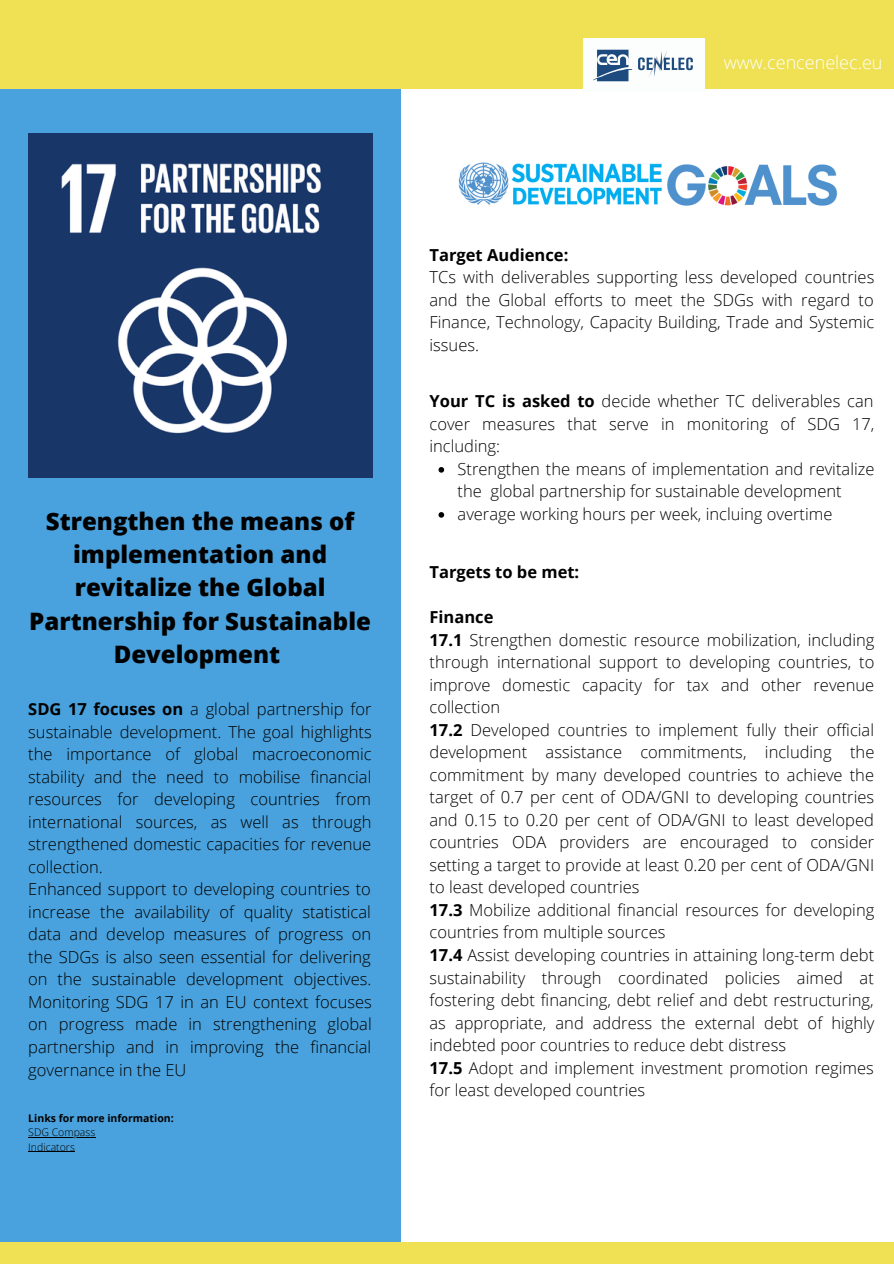
<style>
.page{position:relative;width:894px;height:1264px;background:#fff}
.page>*{position:absolute;margin:0;border:0;box-sizing:border-box;transform-origin:0 0}
.t1{font:800 24px/33.2px "Open Sans";color:#000;text-align:center}
.t2{font:300 18px "Open Sans";color:#fff}
.t3{font:300 16.5px/22.5px "Open Sans";color:#000}
.t4{font:700 16.5px "Open Sans";color:#000}
.t5{font:700 10.5px "Open Sans";color:#000}
.t6{font:300 10.5px/14px "Open Sans";color:#000}
.s1{font-weight:700}
</style>
<div class="page">
<div style="left:0;top:0;width:400px;height:1263px;background:#49a2dd"></div>
<div style="left:0;top:0;width:893px;height:89px;background:#efe153"></div>
<img style="left:28px;top:134px;width:344px;height:343px">
<div style="left:0;top:1242px;width:893px;height:21px;background:#efe153"></div>
<img style="left:583px;top:39px;width:121px;height:50px">
<img style="left:458px;top:162px;width:380px;height:44px">
<svg style="left:438px;top:467px;width:6px;height:5px"></svg>
<svg style="left:438px;top:512px;width:6px;height:5px"></svg>
<hr style="left:28px;top:1137px;width:67px;height:1px;background:#000">
<hr style="left:28px;top:1151px;width:47px;height:1px;background:#000">
<p class="t2" style="left:723px;top:50px;width:160px">www.cencenelec.eu</p>
<h1 class="t1" style="left:29px;top:504px;width:343px">Strengthen the means of implementation and revitalize the Global<br>Partnership for Sustainable<br>Development</h1>
<p class="t3" style="left:28px;top:697px;width:345px"><span class="s1">SDG 17 focuses on</span> a global partnership for sustainable development. The goal highlights the importance of global macroeconomic stability and the need to mobilise financial resources for developing countries from international sources, as well as through strengthened domestic capacities for revenue collection.<br>Enhanced support to developing countries to increase the availability of quality statistical data and develop measures of progress on the SDGs is also seen essential for delivering on the sustainable development objectives.<br>Monitoring SDG 17 in an EU context focuses on progress made in strengthening global partnership and in improving the financial governance in the EU</p>
<p class="t5" style="left:28px;top:1111px;width:147px">Links for more information:</p>
<p class="t6" style="left:28px;top:1125px;width:68px">SDG Compass<br>Indicators</p>
<p class="t4" style="left:429px;top:243px;width:140px">Target Audience:</p>
<p class="t3" style="left:429px;top:265px;width:446px;text-align:justify">TCs with deliverables supporting less developed countries and the Global efforts to meet the SDGs with regard to Finance, Technology, Capacity Building, Trade and Systemic issues.</p>
<p class="t3" style="left:429px;top:389px;width:446px;text-align:justify"><span class="s1">Your TC is asked to</span> decide whether TC deliverables can cover measures that serve in monitoring of SDG 17, including:</p>
<p class="t3" style="left:457px;top:457px;width:418px">Strengthen the means of implementation and revitalize the global partnership for sustainable development average working hours per week, incluing overtime</p>
<p class="t4" style="left:429px;top:560px;width:151px">Targets to be met:</p>
<p class="t3" style="left:429px;top:605px;width:446px"><span class="s1">Finance<br>17.1</span> Strengthen domestic resource mobilization, including through international support to developing countries, to improve domestic capacity for tax and other revenue collection<br><span class="s1">17.2</span> Developed countries to implement fully their official development assistance commitments, including the commitment by many developed countries to achieve the target of 0.7 per cent of ODA/GNI to developing countries and 0.15 to 0.20 per cent of ODA/GNI to least developed countries ODA providers are encouraged to consider setting a target to provide at least 0.20 per cent of ODA/GNI to least developed countries<br><span class="s1">17.3</span> Mobilize additional financial resources for developing countries from multiple sources<br><span class="s1">17.4</span> Assist developing countries in attaining long-term debt sustainability through coordinated policies aimed at fostering debt financing, debt relief and debt restructuring, as appropriate, and address the external debt of highly indebted poor countries to reduce debt distress<br><span class="s1">17.5</span> Adopt and implement investment promotion regimes for least developed countries</p>
</div>
